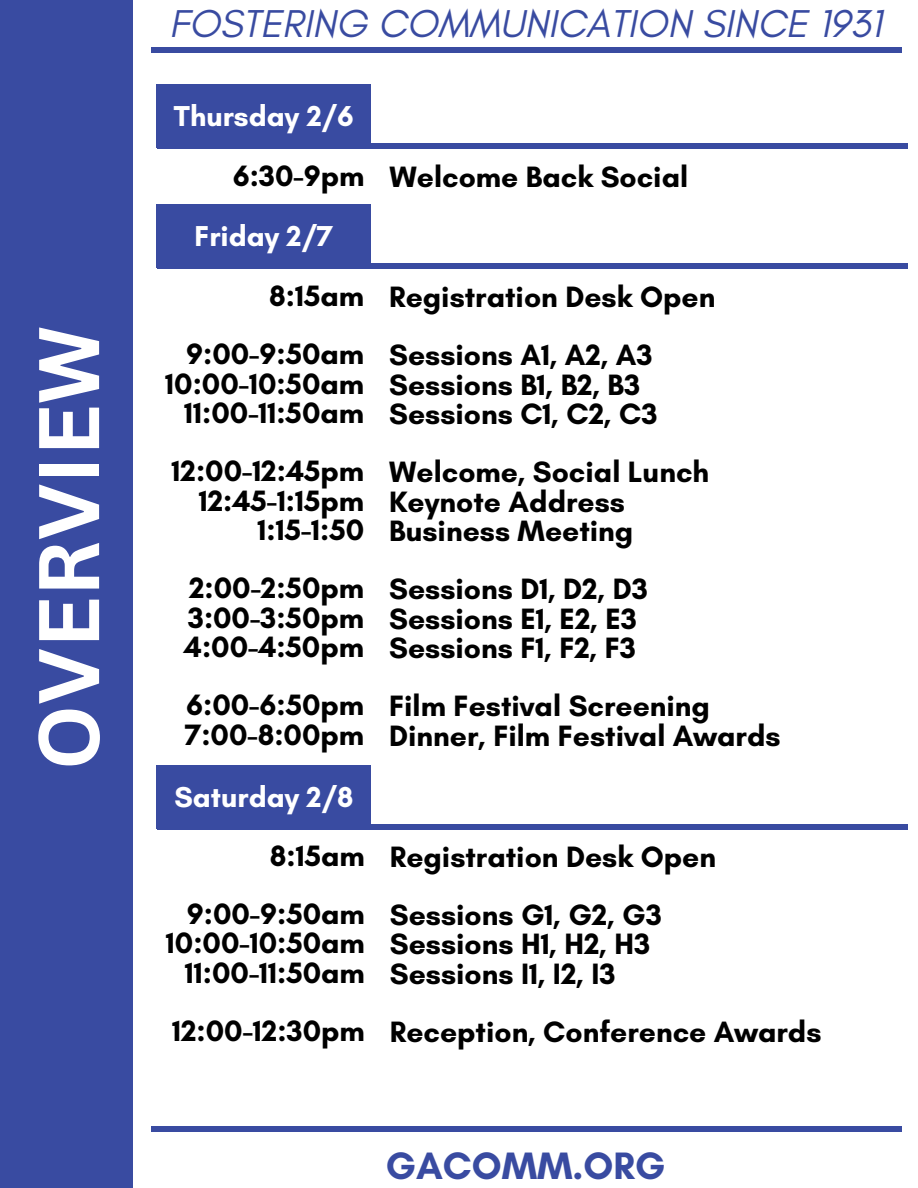
<style>
.page{position:relative;width:918px;height:1188px;background:#fff}
.page>*{position:absolute;margin:0;border:0;box-sizing:border-box;transform-origin:0 0}
.t1{font:700 84px "Canva Sans";color:#fff}
.t2{font:italic 39.6px "Glacial Indifference";color:#394ba1}
.t3{font:700 38.85px "Glacial Indifference";color:#394ba1}
.t4{font:700 30px "Glacial Indifference";color:#000}
.t5{font:700 29.4px "Glacial Indifference";color:#fff}
</style>
<div class="page">
<div style="left:0;top:0;width:133px;height:1188px;background:#394ba1"></div>
<div style="left:157px;top:143px;width:751px;height:5px;background:#394ba1"></div>
<div style="left:157px;top:84px;width:214px;height:64px;background:#394ba1"></div>
<div style="left:151px;top:48px;width:750px;height:5px;background:#394ba1"></div>
<div style="left:151px;top:1127px;width:750px;height:5px;background:#394ba1"></div>
<div style="left:157px;top:263px;width:751px;height:5px;background:#394ba1"></div>
<div style="left:157px;top:204px;width:214px;height:64px;background:#394ba1"></div>
<div style="left:157px;top:824px;width:751px;height:5px;background:#394ba1"></div>
<div style="left:157px;top:765px;width:214px;height:64px;background:#394ba1"></div>
<p class="t1" style="left:9px;top:770px;width:446px;rotate:-90deg">OVERVIEW</p>
<h1 class="t2" style="left:169px;top:0;width:714px">FOSTERING COMMUNICATION SINCE 1931</h1>
<p class="t5" style="left:174px;top:98px;width:181px">Thursday 2/6</p>
<p class="t4" style="left:233px;top:157px;width:133px">6:30-9pm</p>
<p class="t4" style="left:389px;top:158px;width:300px">Welcome Back Social</p>
<p class="t5" style="left:195px;top:218px;width:140px">Friday 2/7</p>
<p class="t4" style="left:269px;top:277px;width:96px">8:15am</p>
<p class="t4" style="left:186px;top:336px;width:180px">9:00-9:50am</p>
<p class="t4" style="left:165px;top:365px;width:200px">10:00-10:50am</p>
<p class="t4" style="left:184px;top:394px;width:181px">11:00-11:50am</p>
<p class="t4" style="left:172px;top:453px;width:194px">12:00-12:45pm</p>
<p class="t4" style="left:199px;top:482px;width:167px">12:45-1:15pm</p>
<p class="t4" style="left:258px;top:511px;width:108px">1:15-1:50</p>
<p class="t4" style="left:189px;top:570px;width:177px">2:00-2:50pm</p>
<p class="t4" style="left:188px;top:599px;width:178px">3:00-3:50pm</p>
<p class="t4" style="left:184px;top:628px;width:182px">4:00-4:50pm</p>
<p class="t4" style="left:186px;top:687px;width:180px">6:00-6:50pm</p>
<p class="t4" style="left:185px;top:716px;width:181px">7:00-8:00pm</p>
<p class="t5" style="left:174px;top:779px;width:180px">Saturday 2/8</p>
<p class="t4" style="left:270px;top:837px;width:96px">8:15am</p>
<p class="t4" style="left:187px;top:896px;width:180px">9:00-9:50am</p>
<p class="t4" style="left:166px;top:925px;width:200px">10:00-10:50am</p>
<p class="t4" style="left:185px;top:954px;width:181px">11:00-11:50am</p>
<p class="t4" style="left:172px;top:1013px;width:194px">12:00-12:30pm</p>
<p class="t4" style="left:389px;top:278px;width:328px">Registration Desk Open</p>
<p class="t4" style="left:389px;top:337px;width:265px">Sessions A1, A2, A3</p>
<p class="t4" style="left:389px;top:366px;width:253px">Sessions B1, B2, B3</p>
<p class="t4" style="left:389px;top:395px;width:270px">Sessions C1, C2, C3</p>
<p class="t4" style="left:389px;top:454px;width:322px">Welcome, Social Lunch</p>
<p class="t4" style="left:389px;top:483px;width:237px">Keynote Address</p>
<p class="t4" style="left:389px;top:512px;width:246px">Business Meeting</p>
<p class="t4" style="left:389px;top:571px;width:260px">Sessions D1, D2, D3</p>
<p class="t4" style="left:389px;top:600px;width:249px">Sessions E1, E2, E3</p>
<p class="t4" style="left:389px;top:629px;width:248px">Sessions F1, F2, F3</p>
<p class="t4" style="left:389px;top:688px;width:322px">Film Festival Screening</p>
<p class="t4" style="left:389px;top:717px;width:393px">Dinner, Film Festival Awards</p>
<p class="t4" style="left:390px;top:838px;width:328px">Registration Desk Open</p>
<p class="t4" style="left:390px;top:897px;width:274px">Sessions G1, G2, G3</p>
<p class="t4" style="left:390px;top:926px;width:262px">Sessions H1, H2, H3</p>
<p class="t4" style="left:390px;top:955px;width:227px">Sessions I1, I2, I3</p>
<p class="t4" style="left:390px;top:1014px;width:433px">Reception, Conference Awards</p>
<h3 class="t3" style="left:386px;top:1142px;width:281px">GACOMM.ORG</h3>
</div>
